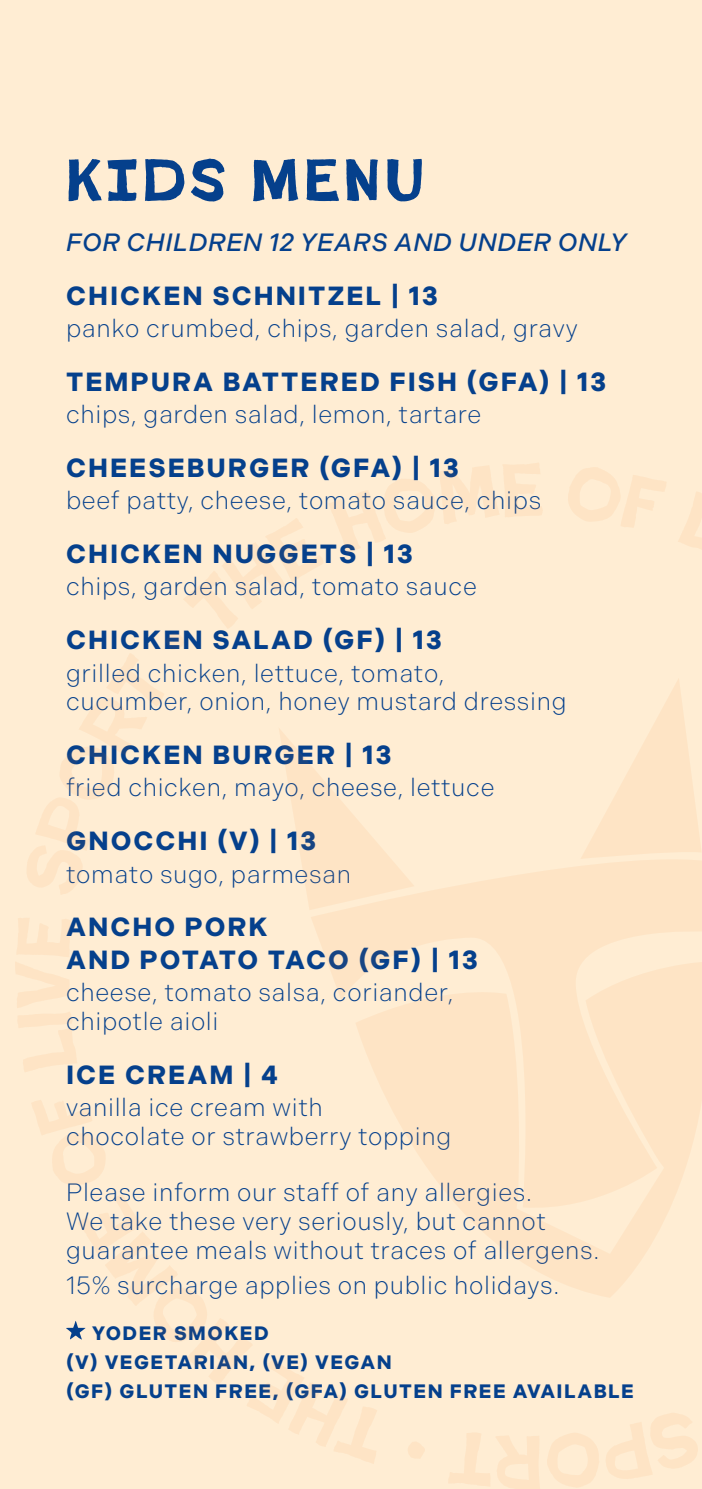
<style>
.page{position:relative;width:702px;height:1489px;background:#fff}
.page>*{position:absolute;margin:0;border:0;box-sizing:border-box;transform-origin:0 0}
.t1{font:60px "Poster Cut Neue";letter-spacing:.07em;color:#05408c}
.t2{font:700 26.25px/32.5px "Indivisible";letter-spacing:.075em;color:#05408c}
.t3{font:300 25px/28.8px "Indivisible";letter-spacing:.025em;color:#05408c}
.t4{font:italic 500 25px "Indivisible";letter-spacing:.025em;color:#05408c}
.t5{font:700 19.5px/29px "Indivisible";letter-spacing:.075em;color:#05408c}
</style>
<div class="page">
<div style="left:0;top:0;width:702px;height:1488px;background:#ffedd3"></div>
<svg style="left:463px;top:1212px;width:205px;height:85px"></svg>
<svg style="left:587px;top:679px;width:114px;height:169px"></svg>
<svg style="left:311px;top:848px;width:391px;height:364px;fill:#fee4c5"></svg>
<svg style="left:568px;top:467px;width:98px;height:60px"></svg>
<svg style="left:678px;top:492px;width:24px;height:57px"></svg>
<svg style="left:606px;top:1413px;width:92px;height:65px"></svg>
<svg style="left:547px;top:1433px;width:52px;height:54px"></svg>
<svg style="left:448px;top:1433px;width:92px;height:55px"></svg>
<svg style="left:408px;top:1442px;width:17px;height:16px"></svg>
<svg style="left:66px;top:1194px;width:311px;height:269px"></svg>
<svg style="left:31px;top:1100px;width:74px;height:84px"></svg>
<svg style="left:15px;top:918px;width:62px;height:154px"></svg>
<svg style="left:27px;top:463px;width:516px;height:447px"></svg>
<h1 class="t1" style="left:66px;top:146px;width:359px">KIDS MENU</h1>
<p class="t4" style="left:66px;top:228px;width:561px">FOR CHILDREN 12 YEARS AND UNDER ONLY</p>
<p class="t2" style="left:66px;top:279px;width:373px">CHICKEN SCHNITZEL | 13</p>
<p class="t3" style="left:66px;top:314px;width:513px">panko crumbed, chips, garden salad, gravy</p>
<p class="t2" style="left:66px;top:366px;width:541px">TEMPURA BATTERED FISH (GFA) | 13</p>
<p class="t3" style="left:66px;top:400px;width:417px">chips, garden salad, lemon, tartare</p>
<p class="t2" style="left:66px;top:452px;width:394px">CHEESEBURGER (GFA) | 13</p>
<p class="t3" style="left:66px;top:486px;width:476px">beef patty, cheese, tomato sauce, chips</p>
<p class="t2" style="left:66px;top:538px;width:348px">CHICKEN NUGGETS | 13</p>
<p class="t3" style="left:66px;top:572px;width:412px">chips, garden salad, tomato sauce</p>
<p class="t2" style="left:66px;top:624px;width:377px">CHICKEN SALAD (GF) | 13</p>
<p class="t3" style="left:66px;top:658px;width:502px">grilled chicken, lettuce, tomato, cucumber, onion, honey mustard dressing</p>
<p class="t2" style="left:66px;top:738px;width:327px">CHICKEN BURGER | 13</p>
<p class="t3" style="left:66px;top:773px;width:430px">fried chicken, mayo, cheese, lettuce</p>
<p class="t2" style="left:66px;top:825px;width:252px">GNOCCHI (V) | 13</p>
<p class="t3" style="left:66px;top:859px;width:286px">tomato sugo, parmesan</p>
<p class="t2" style="left:66px;top:911px;width:413px">ANCHO PORK<br>AND POTATO TACO (GF) | 13</p>
<p class="t3" style="left:66px;top:978px;width:389px">cheese, tomato salsa, coriander, chipotle aioli</p>
<p class="t2" style="left:66px;top:1058px;width:213px">ICE CREAM | 4</p>
<p class="t3" style="left:66px;top:1093px;width:386px">vanilla ice cream with<br>chocolate or strawberry topping</p>
<p class="t3" style="left:66px;top:1178px;width:534px">Please inform our staff of any allergies.<br>We take these very seriously, but cannot guarantee meals without traces of allergens.</p>
<p class="t3" style="left:66px;top:1271px;width:494px">15% surcharge applies on public holidays.</p>
<p class="t5" style="left:66px;top:1318px;width:569px;text-indent:26px">YODER SMOKED<br>(V) VEGETARIAN, (VE) VEGAN<br>(GF) GLUTEN FREE, (GFA) GLUTEN FREE AVAILABLE</p>
</div>
